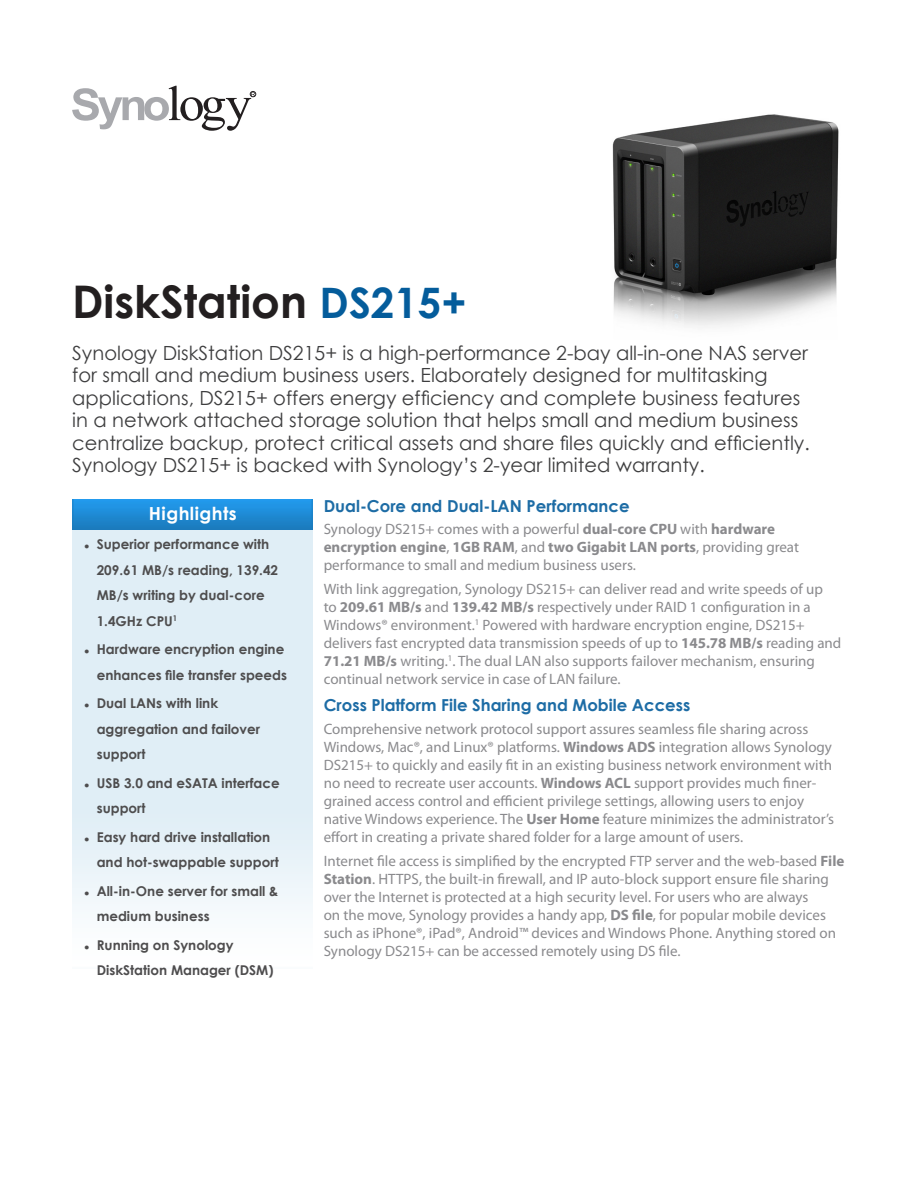
<style>
.page{position:relative;width:918px;height:1188px;background:#fff}
.page>*{position:absolute;margin:0;border:0;box-sizing:border-box;transform-origin:0 0}
.ChapterTitle{font:700 45px "Century Gothic";color:#231f20}
.ChapterTitleDesc{font:19.5px/22.5px "Century Gothic";color:#3e3e3f}
.ChapterTitleHighligh{font:700 18px "Century Gothic";letter-spacing:.025em;color:#fff}
.BodyHeading{font:700 16.5px "Century Gothic";color:#1d6ca5}
.BodyContent{font:15px/18px "Myriad Pro";color:#8a8a8d}
.t1{font:700 13.5px/25.5px "Century Gothic";color:#4e4d4e}
.s1{font-size:42px;color:#045c9b}
.s2{font-family:"Arial";font-size:9px}
.s3{font-weight:700}
</style>
<div class="page">
<img style="left:612px;top:114px;width:227px;height:213px">
<svg style="left:72px;top:86px;width:184px;height:45px"></svg>
<img style="left:72px;top:500px;width:241px;height:30px">
<p class="ChapterTitle" style="left:72px;top:268px;width:396px">DiskStation <span class="s1">DS215+</span></p>
<p class="ChapterTitleDesc" style="left:72px;top:341px;width:739px">Synology DiskStation DS215+ is a high-performance 2-bay all-in-one NAS server for small and medium business users. Elaborately designed for multitasking applications, DS215+ offers energy efficiency and complete business features in a network attached storage solution that helps small and medium business centralize backup, protect critical assets and share files quickly and efficiently.<br>Synology DS215+ is backed with Synology’s 2-year limited warranty.</p>
<p class="ChapterTitleHighligh" style="left:149px;top:500px;width:89px">Highlights</p>
<p class="t1" style="left:97px;top:531px;width:183px;text-indent:-13px"><span class="s2">●</span> Superior performance with<br>209.61 MB/s reading, 139.42<br>MB/s writing by dual-core<br>1.4GHz CPU<sup>1</sup></p>
<p class="t1" style="left:84px;top:636px;width:205px;text-align:right"><span class="s2">●</span> Hardware encryption engine enhances file transfer speeds</p>
<p class="t1" style="left:97px;top:690px;width:165px;text-indent:-13px"><span class="s2">●</span> Dual LANs with link aggregation and failover support</p>
<p class="t1" style="left:97px;top:770px;width:185px;text-indent:-13px"><span class="s2">●</span> USB 3.0 and eSATA interface support</p>
<p class="t1" style="left:97px;top:824px;width:183px;text-indent:-13px"><span class="s2">●</span> Easy hard drive installation and hot-swappable support</p>
<p class="t1" style="left:97px;top:878px;width:183px;text-indent:-13px"><span class="s2">●</span> All-in-One server for small &amp; medium business</p>
<p class="t1" style="left:97px;top:932px;width:178px;text-indent:-13px"><span class="s2">●</span> Running on Synology<br>DiskStation Manager (DSM)</p>
<p class="BodyHeading" style="left:324px;top:493px;width:307px">Dual-Core and Dual-LAN Performance</p>
<p class="BodyContent" style="left:324px;top:520px;width:477px">Synology DS215+ comes with a powerful <span class="s3">dual-core CPU</span> with <span class="s3">hardware encryption engine</span>, <span class="s3">1GB RAM</span>, and <span class="s3">two Gigabit LAN ports</span>, providing great performance to small and medium business users.</p>
<p class="BodyContent" style="left:324px;top:580px;width:519px">With link aggregation, Synology DS215+ can deliver read and write speeds of up<br>to <span class="s3">209.61 MB/s</span> and <span class="s3">139.42 MB/s</span> respectively under RAID 1 configuration in a Windows® environment.<sup>1</sup> Powered with hardware encryption engine, DS215+ delivers fast encrypted data transmission speeds of up to <span class="s3">145.78 MB/s</span> reading and <span class="s3">71.21 MB/s</span> writing.<sup>1</sup>. The dual LAN also supports failover mechanism, ensuring continual network service in case of LAN failure.</p>
<p class="BodyHeading" style="left:324px;top:693px;width:368px">Cross Platform File Sharing and Mobile Access</p>
<p class="BodyContent" style="left:324px;top:720px;width:512px">Comprehensive network protocol support assures seamless file sharing across Windows, Mac®, and Linux® platforms. <span class="s3">Windows ADS</span> integration allows Synology DS215+ to quickly and easily fit in an existing business network environment with no need to recreate user accounts. <span class="s3">Windows ACL</span> support provides much finer&shy;grained access control and efficient privilege settings, allowing users to enjoy native Windows experience. The <span class="s3">User Home</span> feature minimizes the administrator’s effort in creating a private shared folder for a large amount of users.</p>
<p class="BodyContent" style="left:324px;top:852px;width:522px">Internet file access is simplified by the encrypted FTP server and the web-based <span class="s3">File Station</span>. HTTPS, the built-in firewall, and IP auto-block support ensure file sharing over the Internet is protected at a high security level. For users who are always<br>on the move, Synology provides a handy app, <span class="s3">DS file</span>, for popular mobile devices such as iPhone®, iPad®, Android™ devices and Windows Phone. Anything stored on Synology DS215+ can be accessed remotely using DS file.</p>
</div>
